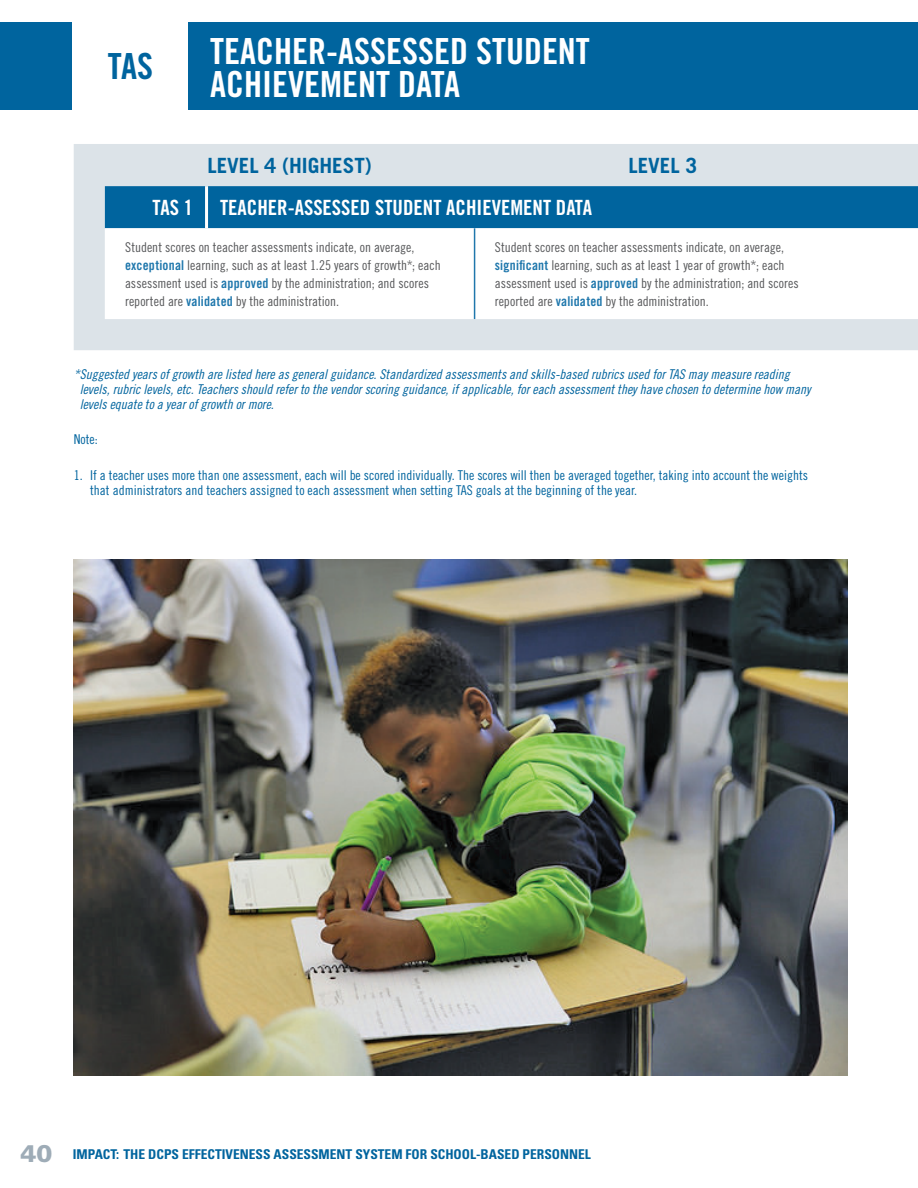
<style>
.page{position:relative;width:918px;height:1188px;background:#fff}
.page>*{position:absolute;margin:0;border:0;box-sizing:border-box;transform-origin:0 0}
.t1{font:36px/33px "Trade Gothic LT Std Bd Cn 20";color:#fff}
.title-blue_bar{font:36px "Trade Gothic LT Std Bd Cn 20";color:#00649e}
.t2{font:21px "Trade Gothic LT Std Bd Cn 20";color:#fff}
.t3{font:700 21px "Trade Gothic LT Std";color:#00649e}
.Rubric_body_text{font:13.5px/18px "Trade Gothic LT Std Cn 18";color:#57585a}
.Rubric_note{font:13.5px/15px "Trade Gothic LT Std Cn 18 Obl";color:#00649e}
.Rubric_note-2{font:13.5px/15px "Trade Gothic LT Std Cn 18";color:#00649e}
.t4{font:700 condensed 13.5px "Univers LT Std";color:#00649e}
.s1{font-family:"Trade Gothic LT Std Bd Cn 20";color:#1f77ac}
.s2{font-weight:900;font-stretch:normal;font-size:24px;color:#9eacb7}
</style>
<div class="page">
<div style="left:0;top:23px;width:918px;height:87px;background:#00649e"></div>
<div style="left:73px;top:23px;width:115px;height:87px;background:#fff"></div>
<div style="left:74px;top:144px;width:844px;height:206px;background:#dce3e8"></div>
<div style="left:105px;top:186px;width:813px;height:42px;background:#00649e"></div>
<svg style="left:105px;top:228px;width:813px;height:91px"></svg>
<hr style="left:474px;top:228px;width:1px;height:91px;background:#1f77ac">
<hr style="left:205px;top:186px;width:3px;height:42px;background:#fff">
<img style="left:74px;top:559px;width:774px;height:517px">
<p class="title-blue_bar" style="left:108px;top:45px;width:47px">TAS</p>
<p class="t1" style="left:210px;top:34px;width:381px">TEACHER-ASSESSED STUDENT<br>ACHIEVEMENT DATA</p>
<p class="t3" style="left:207px;top:152px;width:166px">LEVEL 4 (HIGHEST)</p>
<p class="t3" style="left:628px;top:152px;width:70px">LEVEL 3</p>
<p class="t2" style="left:153px;top:195px;width:42px">TAS 1</p>
<p class="t2" style="left:220px;top:195px;width:373px">TEACHER-ASSESSED STUDENT ACHIEVEMENT DATA</p>
<p class="Rubric_body_text" style="left:125px;top:238px;width:317px">Student scores on teacher assessments indicate, on average, <span class="s1">exceptional</span> learning, such as at least 1.25 years of growth*; each assessment used is <span class="s1">approved</span> by the administration; and scores reported are <span class="s1">validated</span> by the administration.</p>
<p class="Rubric_body_text" style="left:495px;top:238px;width:305px">Student scores on teacher assessments indicate, on average, <span class="s1">significant</span> learning, such as at least 1 year of growth*; each assessment used is <span class="s1">approved</span> by the administration; and scores reported are <span class="s1">validated</span> by the administration.</p>
<p class="Rubric_note" style="left:80px;top:367px;width:733px;text-indent:-6px">*Suggested years of growth are listed here as general guidance. Standardized assessments and skills-based rubrics used for TAS may measure reading levels, rubric levels, etc. Teachers should refer to the vendor scoring guidance, if applicable, for each assessment they have chosen to determine how many levels equate to a year of growth or more.</p>
<p class="Rubric_note-2" style="left:74px;top:432px;width:26px">Note:</p>
<p class="Rubric_note-2" style="left:90px;top:467px;width:719px;text-indent:-16px">1. If a teacher uses more than one assessment, each will be scored individually. The scores will then be averaged together, taking into account the weights that administrators and teachers assigned to each assessment when setting TAS goals at the beginning of the year.</p>
<p class="t4" style="left:20px;top:1145px;width:572px"><span class="s2">40</span> IMPACT: THE DCPS EFFECTIVENESS ASSESSMENT SYSTEM FOR SCHOOL-BASED PERSONNEL</p>
</div>
